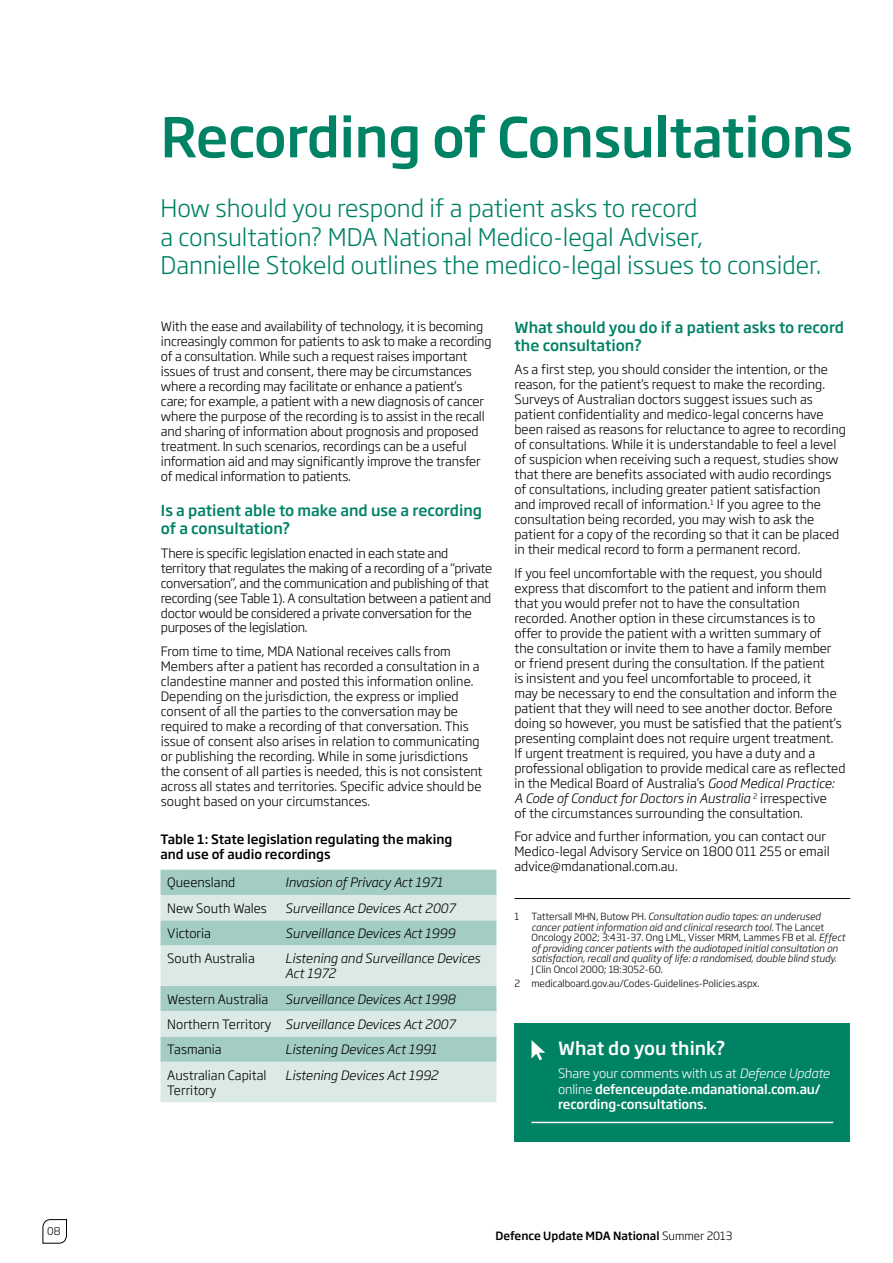
<style>
.page{position:relative;width:893px;height:1263px;background:#fff}
.page>*{position:absolute;margin:0;border:0;box-sizing:border-box;transform-origin:0 0}
.t1{font:500 54px "Soho Gothic Std";letter-spacing:-.01em;color:#008265}
.t2{font:300 24px/28.8px "Soho Gothic Std";color:#008265}
.t3{font:500 18px "Soho Gothic Std";color:#fff}
.t4{font:500 15px/18px "Soho Gothic Std";color:#008265}
.t5{font:300 12.75px/15px "Soho Gothic Std";color:#000}
.t6{font:300 12.75px/15px "Soho Gothic Std";letter-spacing:-.02em;color:#000}
.t7{font:italic 300 12.75px/25.3px "Soho Gothic Std";color:#000}
.t8{font:500 12.75px/15.3px "Soho Gothic Std";letter-spacing:-.01em;color:#fff}
.t9{font:500 12.75px/15px "Soho Gothic Std";color:#000}
.t10{font:500 11.25px "Soho Gothic Std";color:#000}
.t11{font:300 10.5px "Soho Gothic Std";color:#000}
.t12{font:italic 300 9.75px/10.5px "Soho Gothic Std";color:#000}
.t13{font:300 9.75px/14.7px "Soho Gothic Std";color:#000}
.s1{font-style:normal}
.s2{font-style:italic}
.s3{font-weight:300}
.s4{font-weight:300;font-style:italic}
</style>
<div class="page">
<hr style="left:514px;top:898px;width:336px;height:1px;background:#000">
<div style="left:161px;top:870px;width:335px;height:25px;background:#a3cdc3"></div>
<svg style="left:161px;top:895px;width:335px;height:207px;background:#c6dfd9"></svg>
<div style="left:514px;top:1023px;width:336px;height:118px;background:#008265"></div>
<hr style="left:531px;top:1122px;width:302px;height:1px;background:#fff">
<svg style="left:531px;top:1040px;width:14px;height:20px"></svg>
<svg style="left:42px;top:1219px;width:25px;height:25px"></svg>
<p class="t11" style="left:47px;top:1224px;width:15px">08</p>
<h1 class="t1" style="left:161px;top:103px;width:694px">Recording of Consultations</h1>
<h2 class="t2" style="left:161px;top:194px;width:662px">How should you respond if a patient asks to record<br>a consultation? MDA National Medico-legal Adviser,<br>Dannielle Stokeld outlines the medico-legal issues to consider.</h2>
<p class="t5" style="left:161px;top:319px;width:332px">With the ease and availability of technology, it is becoming increasingly common for patients to ask to make a recording of a consultation. While such a request raises important issues of trust and consent, there may be circumstances where a recording may facilitate or enhance a patient’s care; for example, a patient with a new diagnosis of cancer where the purpose of the recording is to assist in the recall and sharing of information about prognosis and proposed treatment. In such scenarios, recordings can be a useful information aid and may significantly improve the transfer of medical information to patients.</p>
<p class="t4" style="left:161px;top:502px;width:323px">Is a patient able to make and use a recording of a consultation?</p>
<p class="t6" style="left:161px;top:545px;width:333px">There is specific legislation enacted in each state and territory that regulates the making of a recording of a “private conversation”, and the communication and publishing of that recording (see Table 1). A consultation between a patient and doctor would be considered a private conversation for the purposes of the legislation.</p>
<p class="t5" style="left:161px;top:644px;width:323px">From time to time, MDA National receives calls from Members after a patient has recorded a consultation in a clandestine manner and posted this information online.<br>Depending on the jurisdiction, the express or implied consent of all the parties to the conversation may be required to make a recording of that conversation. This issue of consent also arises in relation to communicating or publishing the recording. While in some jurisdictions the consent of all parties is needed, this is not consistent across all states and territories. Specific advice should be sought based on your circumstances.</p>
<p class="t9" style="left:161px;top:831px;width:293px">Table 1: State legislation regulating the making and use of audio recordings</p>
<p class="t5" style="left:167px;top:875px;width:69px">Queensland</p>
<p class="t7" style="left:285px;top:870px;width:159px">Invasion of Privacy Act 1971</p>
<p class="t5" style="left:167px;top:900px;width:101px">New South Wales</p>
<p class="t7" style="left:285px;top:895px;width:172px">Surveillance Devices Act 2007</p>
<p class="t5" style="left:167px;top:926px;width:45px">Victoria</p>
<p class="t7" style="left:285px;top:921px;width:171px">Surveillance Devices Act 1999</p>
<p class="t5" style="left:167px;top:951px;width:89px">South Australia</p>
<p class="t7" style="left:285px;top:951px;width:196px;line-height:15px">Listening and Surveillance Devices<br>Act 1972</p>
<p class="t5" style="left:167px;top:991px;width:102px">Western Australia</p>
<p class="t7" style="left:167px;top:986px;width:290px;text-align:justify;text-indent:118px">Surveillance Devices Act 1998<br><span class="s1">Northern Territory</span> Surveillance Devices Act 2007<br><span class="s1">Tasmania</span></p>
<p class="t7" style="left:285px;top:1037px;width:153px">Listening Devices Act 1991</p>
<p class="t5" style="left:167px;top:1067px;width:101px">Australian Capital<br>Territory</p>
<p class="t7" style="left:285px;top:1062px;width:154px">Listening Devices Act 1992</p>
<p class="t4" style="left:514px;top:318px;width:331px">What should you do if a patient asks to record the consultation?</p>
<p class="t5" style="left:514px;top:362px;width:333px">As a first step, you should consider the intention, or the reason, for the patient’s request to make the recording.<br>Surveys of Australian doctors suggest issues such as patient confidentiality and medico-legal concerns have been raised as reasons for reluctance to agree to recording of consultations. While it is understandable to feel a level of suspicion when receiving such a request, studies show that there are benefits associated with audio recordings of consultations, including greater patient satisfaction<br>and improved recall of information.<sup>1</sup> If you agree to the consultation being recorded, you may wish to ask the patient for a copy of the recording so that it can be placed in their medical record to form a permanent record.</p>
<p class="t5" style="left:514px;top:566px;width:332px">If you feel uncomfortable with the request, you should express that discomfort to the patient and inform them that you would prefer not to have the consultation recorded. Another option in these circumstances is to offer to provide the patient with a written summary of<br>the consultation or invite them to have a family member or friend present during the consultation. If the patient<br>is insistent and you feel uncomfortable to proceed, it<br>may be necessary to end the consultation and inform the patient that they will need to see another doctor. Before doing so however, you must be satisfied that the patient’s presenting complaint does not require urgent treatment.<br>If urgent treatment is required, you have a duty and a professional obligation to provide medical care as reflected in the Medical Board of Australia’s <span class="s2">Good Medical Practice:<br>A Code of Conduct for Doctors in Australia</span> <sup>2</sup> irrespective<br>of the circumstances surrounding the consultation.</p>
<p class="t5" style="left:514px;top:829px;width:317px">For advice and further information, you can contact our<br>Medico-legal Advisory Service on 1800 011 255 or email advice@mdanational.com.au.</p>
<p class="t12" style="left:531px;top:911px;width:315px;text-indent:-17px"><span class="s1">1 Tattersall MHN, Butow PH.</span> Consultation audio tapes: an underused cancer patient information aid and clinical research tool. <span class="s1">The Lancet Oncology 2002; 3:431-37. Ong LML, Visser MRM, Lammes FB et al.</span> Effect of providing cancer patients with the audiotaped initial consultation on satisfaction, recall and quality of life: a randomised, double blind study.</p>
<p class="t13" style="left:514px;top:962px;width:246px;text-indent:17px">J Clin Oncol 2000; 18:3052-60.<br>2 medicalboard.gov.au/Codes-Guidelines-Policies.aspx.</p>
<h3 class="t3" style="left:558px;top:1036px;width:169px">What do you think?</h3>
<p class="t8" style="left:558px;top:1066px;width:273px"><span class="s3">Share your comments with us at</span> <span class="s4">Defence Update </span><span class="s3">online</span> defenceupdate.mdanational.com.au/ recording-consultations.</p>
<p class="t10" style="left:495px;top:1228px;width:238px">Defence Update MDA National <span class="s3">Summer 2013</span></p>
</div>
